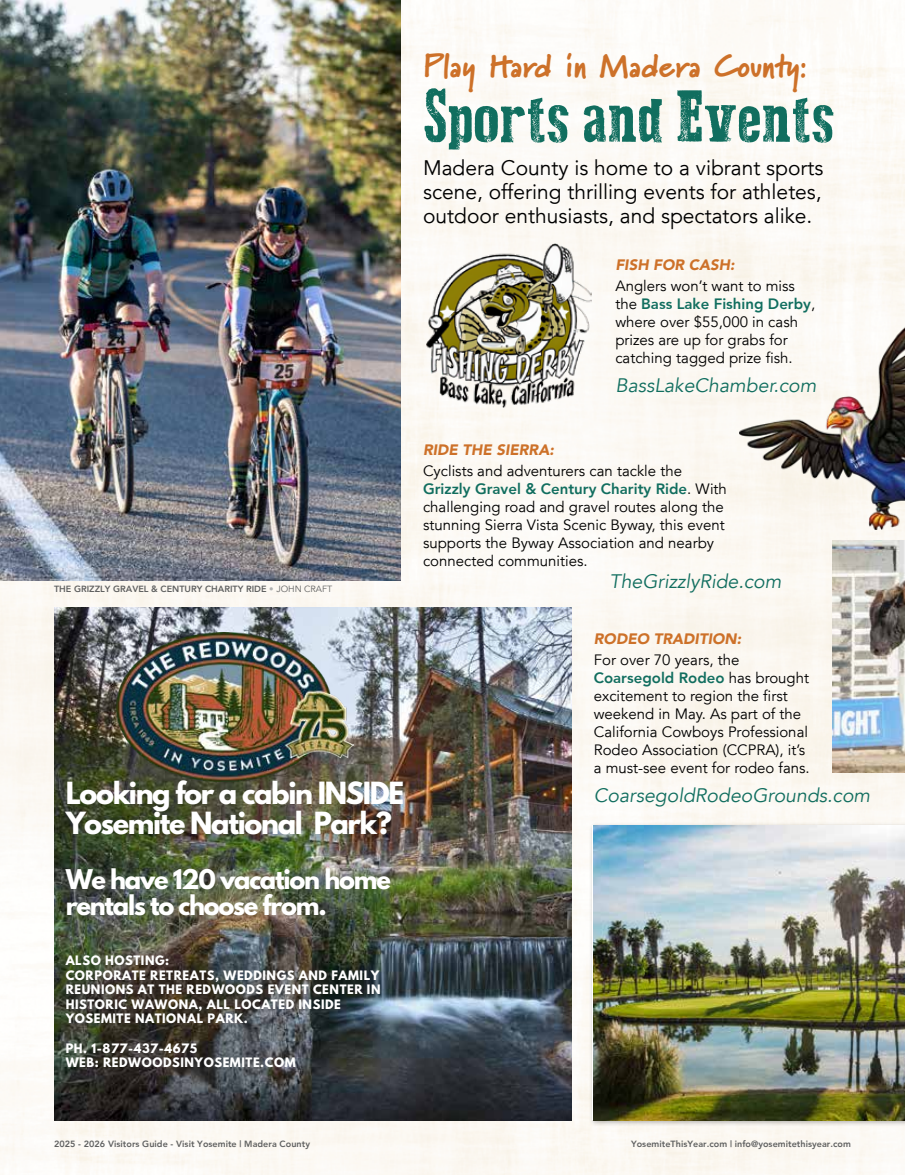
<style>
.page{position:relative;width:905px;height:1175px;background:#fff}
.page>*{position:absolute;margin:0;border:0;box-sizing:border-box;transform-origin:0 0}
.t1{font:73.2px "Dust West";color:#116e5f}
.t2{font:900 33px "Marydale";color:#cd7129}
.t3{font:700 27.15px/29.2px "League Spartan";letter-spacing:-.05em;color:#fff}
.t4{font:700 24px/26px "League Spartan";letter-spacing:-.05em;color:#fff}
.t5{font:21px/24px "Avenir";color:#000;text-align:justify}
.t6{font:italic 19.5px "Avenir";color:#116e5f}
.t7{font:15px/18px "Avenir";color:#000}
.t8{font:italic 900 15px "Avenir LT Std";color:#cd7129}
.t9{font:700 11.55px/14.5px "League Spartan";letter-spacing:.05em;color:#fff}
.t10{font:800 9px "Avenir";letter-spacing:.005em;color:#5f6060}
.s1{font-weight:400;color:#b0b1b1}
.s2{font-weight:400}
.s3{font-weight:800;color:#116e5f}
</style>
<div class="page">
<div style="left:0;top:0;width:904px;height:1174px;background:#fcf9f4"></div>
<img style="left:832px;top:540px;width:72px;height:233px">
<img style="left:426px;top:243px;width:165px;height:166px">
<img style="left:54px;top:607px;width:517px;height:513px">
<img style="left:117px;top:633px;width:236px;height:148px">
<div style="left:589px;top:822px;width:315px;height:305px;background:#000;opacity:.3"></div>
<img style="left:593px;top:825px;width:311px;height:295px">
<img style="left:0;top:0;width:401px;height:581px">
<div style="left:730px;top:307px;width:174px;height:231px;background:#fffef5"></div>
<img style="left:739px;top:328px;width:165px;height:201px">
<h2 class="t2" style="left:423px;top:46px;width:386px">Play Hard in Madera County:</h2>
<h1 class="t1" style="left:423px;top:77px;width:413px">Sports and Events</h1>
<h3 class="t5" style="left:423px;top:156px;width:402px">Madera County is home to a vibrant sports scene, offering thrilling events for athletes, outdoor enthusiasts, and spectators alike.</h3>
<p class="t10" style="left:54px;top:583px;width:280px">THE GRIZZLY GRAVEL &amp; CENTURY CHARITY RIDE <span class="s1">•</span> <span class="s2">JOHN CRAFT</span></p>
<h3 class="t3" style="left:66px;top:778px;width:340px">Looking for a cabin INSIDE<br>Yosemite National Park?</h3>
<h3 class="t4" style="left:66px;top:865px;width:327px">We have 120 vacation home rentals to choose from.</h3>
<p class="t9" style="left:66px;top:952px;width:316px">ALSO HOSTING:<br>CORPORATE RETREATS, WEDDINGS AND FAMILY<br>REUNIONS AT THE REDWOODS EVENT CENTER IN<br>HISTORIC WAWONA, ALL LOCATED INSIDE<br>YOSEMITE NATIONAL PARK.</p>
<p class="t9" style="left:66px;top:1040px;width:231px">PH. 1-877-437-4675<br>WEB: REDWOODSINYOSEMITE.COM</p>
<p class="t8" style="left:615px;top:256px;width:121px">FISH FOR CASH:</p>
<p class="t7" style="left:615px;top:278px;width:201px">Anglers won’t want to miss the <span class="s3">Bass Lake Fishing Derby</span>, where over $55,000 in cash prizes are up for grabs for catching tagged prize fish.</p>
<h3 class="t6" style="left:615px;top:373px;width:202px">BassLakeChamber.com</h3>
<p class="t8" style="left:423px;top:440px;width:132px">RIDE THE SIERRA:</p>
<p class="t7" style="left:423px;top:462px;width:305px">Cyclists and adventurers can tackle the <span class="s3">Grizzly Gravel &amp; Century Charity Ride</span>. With challenging road and gravel routes along the stunning Sierra Vista Scenic Byway, this event supports the Byway Association and nearby connected communities.</p>
<h3 class="t6" style="left:609px;top:569px;width:173px">TheGrizzlyRide.com</h3>
<p class="t8" style="left:593px;top:629px;width:149px">RODEO TRADITION:</p>
<p class="t7" style="left:593px;top:651px;width:217px">For over 70 years, the<br><span class="s3">Coarsegold Rodeo</span> has brought excitement to region the first weekend in May. As part of the<br>California Cowboys Professional<br>Rodeo Association (CCPRA), it’s a must-see event for rodeo fans.</p>
<h3 class="t6" style="left:593px;top:784px;width:278px">CoarsegoldRodeoGrounds.com</h3>
<p class="t10" style="left:54px;top:1138px;width:257px">2025 - 2026 Visitors Guide - Visit Yosemite | Madera County</p>
<p class="t10" style="left:631px;top:1138px;width:221px">YosemiteThisYear.com | info@yosemitethisyear.com</p>
</div>
